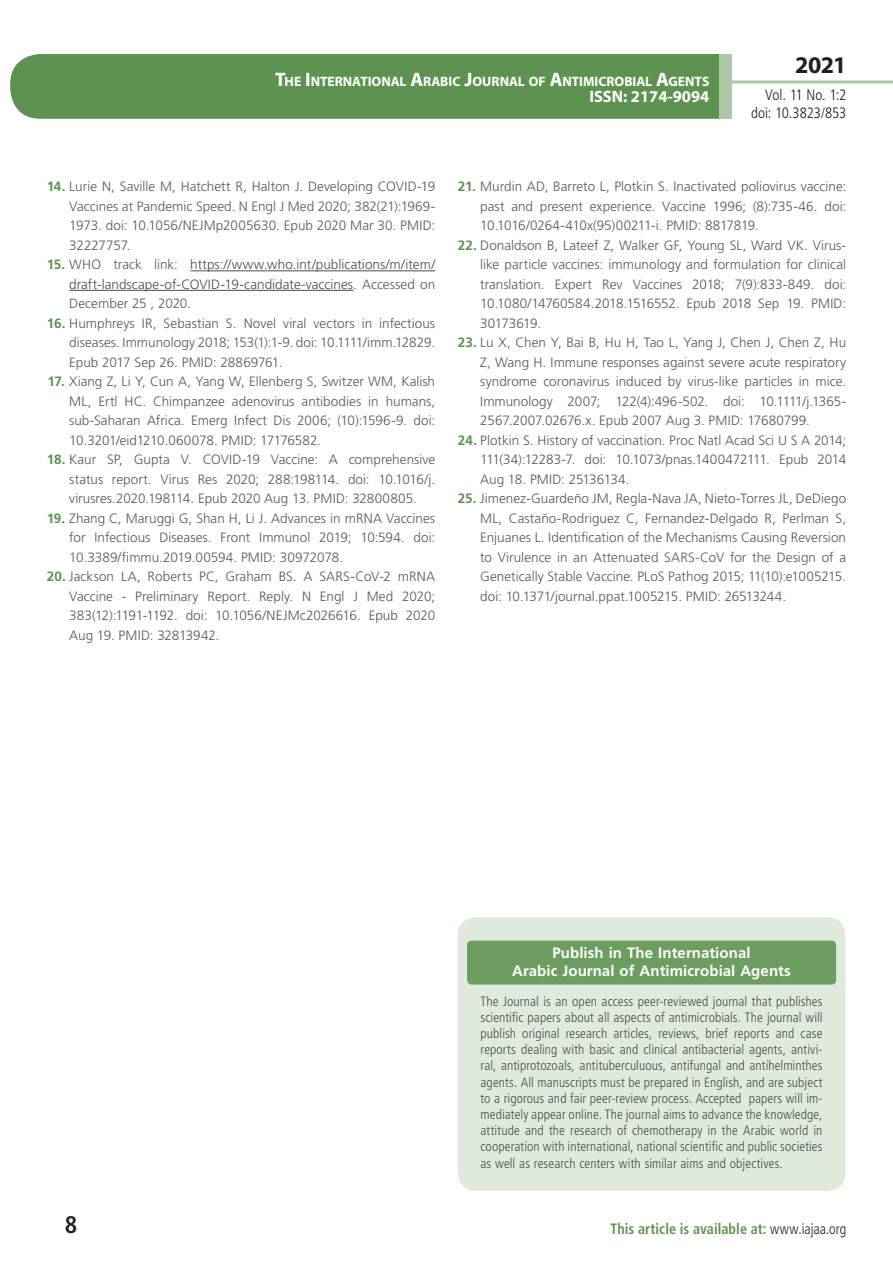
<style>
.page{position:relative;width:893px;height:1263px;background:#fff}
.page>*{position:absolute;margin:0;border:0;box-sizing:border-box;transform-origin:0 0}
.t1{font:700 24px "Myriad Pro";color:#231f20}
.t2{font:700 condensed 24px "Frutiger LT Std";color:#231f20}
.t3{font:700 16.5px "Myriad Pro";color:#fff}
.t4{font:700 15px/18px "Frutiger LT Std";letter-spacing:.005em;color:#fff;text-align:center}
.t5{font:700 condensed 15px "Frutiger LT Std";letter-spacing:.005em;color:#5d9250;scale:.94 1}
.t6{font:300 condensed 15px/18px "Frutiger LT Std";letter-spacing:-.005em;color:#231f20;text-align:right}
.t7{font:700 13.65px "Myriad Pro";color:#fff}
.t8{font:300 13.5px/19.5px "Frutiger LT Std";letter-spacing:-.005em;color:#57585a;text-align:justify}
.t9{font:300 condensed 13.5px/16.2px "Frutiger LT Std";letter-spacing:.005em;color:#4b4c4d;text-align:justify}
.t10{font:300 13.5px/19.5px "Frutiger LT Std";color:#4b4c4d;text-align:justify}
.s1{font-size:19.5px}
.s2{font-weight:700;color:#5d9250}
.s3{color:#57585a}
.s4{font-weight:300;color:#231f20}
</style>
<div class="page">
<div style="left:10px;top:54px;width:775px;height:65px;background:#5d9250;border-radius:30px"></div>
<div style="left:732px;top:0;width:161px;height:157px;background:#fff"></div>
<hr style="left:730px;top:80px;width:163px;height:3px;background:#aec8a8">
<div style="left:719px;top:54px;width:13px;height:65px;background:#aec8a8"></div>
<hr style="left:190px;top:270px;width:245px;height:1px;background:#4b4c4d">
<hr style="left:69px;top:290px;width:284px;height:1px;background:#4b4c4d">
<div style="left:458px;top:917px;width:387px;height:274px;background:#dfe9dc;border-radius:18px"></div>
<div style="left:467px;top:940px;width:369px;height:44px;background:#6d9d61;border-radius:4px"></div>
<p class="t7" style="left:275px;top:72px;width:436px"><span class="s1">T</span>HE <span class="s1">I</span>NTERNATIONAL <span class="s1">A</span>RABIC <span class="s1">J</span>OURNAL OF <span class="s1">A</span>NTIMICROBIAL <span class="s1">A</span>GENTS</p>
<p class="t3" style="left:589px;top:86px;width:122px">ISSN: 2174-9094</p>
<h1 class="t1" style="left:795px;top:49px;width:53px">2021</h1>
<p class="t6" style="left:751px;top:86px;width:97px">Vol. 11 No. 1:2 doi: 10.3823/853</p>
<p class="t8" style="left:69px;top:177px;width:367px;text-indent:-23px"><span class="s2">14.</span> Lurie N, Saville M, Hatchett R, Halton J. Developing COVID-19<br>Vaccines at Pandemic Speed. N Engl J Med 2020; 382(21):1969- 1973. doi: 10.1056/NEJMp2005630. Epub 2020 Mar 30. PMID:<br>32227757.</p>
<p class="t10" style="left:69px;top:255px;width:367px;text-indent:-23px"><span class="s2">15.</span> <span class="s3">WHO track link:</span> https://www.who.int/publications/m/item/ draft-landscape-of-COVID-19-candidate-vaccines<span class="s3">. Accessed on December 25 , 2020.</span></p>
<p class="t8" style="left:69px;top:314px;width:367px;text-indent:-22px"><span class="s2">16.</span> Humphreys IR, Sebastian S. Novel viral vectors in infectious diseases. Immunology 2018; 153(1):1-9. doi: 10.1111/imm.12829.<br>Epub 2017 Sep 26. PMID: 28869761.</p>
<p class="t8" style="left:69px;top:372px;width:367px;text-indent:-22px"><span class="s2">17.</span> Xiang Z, Li Y, Cun A, Yang W, Ellenberg S, Switzer WM, Kalish ML, Ertl HC. Chimpanzee adenovirus antibodies in humans, sub-Saharan Africa. Emerg Infect Dis 2006; (10):1596-9. doi:<br>10.3201/eid1210.060078. PMID: 17176582.</p>
<p class="t8" style="left:69px;top:450px;width:367px;text-indent:-23px"><span class="s2">18.</span> Kaur SP, Gupta V. COVID-19 Vaccine: A comprehensive status report. Virus Res 2020; 288:198114. doi: 10.1016/j. virusres.2020.198114. Epub 2020 Aug 13. PMID: 32800805.</p>
<p class="t8" style="left:69px;top:509px;width:367px;text-indent:-22px"><span class="s2">19.</span> Zhang C, Maruggi G, Shan H, Li J. Advances in mRNA Vaccines for Infectious Diseases. Front Immunol 2019; 10:594. doi:<br>10.3389/fimmu.2019.00594. PMID: 30972078.</p>
<p class="t8" style="left:69px;top:567px;width:367px;text-indent:-23px"><span class="s2">20.</span> Jackson LA, Roberts PC, Graham BS. A SARS-CoV-2 mRNA Vaccine - Preliminary Report. Reply. N Engl J Med 2020; 383(12):1191-1192. doi: 10.1056/NEJMc2026616. Epub 2020<br>Aug 19. PMID: 32813942.</p>
<p class="t8" style="left:480px;top:177px;width:367px;text-indent:-23px"><span class="s2">21.</span> Murdin AD, Barreto L, Plotkin S. Inactivated poliovirus vaccine: past and present experience. Vaccine 1996; (8):735-46. doi:<br>10.1016/0264-410x(95)00211-i. PMID: 8817819.</p>
<p class="t8" style="left:480px;top:236px;width:367px;text-indent:-23px"><span class="s2">22.</span> Donaldson B, Lateef Z, Walker GF, Young SL, Ward VK. Virus&shy;like particle vaccines: immunology and formulation for clinical translation. Expert Rev Vaccines 2018; 7(9):833-849. doi:<br>10.1080/14760584.2018.1516552. Epub 2018 Sep 19. PMID:<br>30173619.</p>
<p class="t8" style="left:480px;top:333px;width:367px;text-indent:-22px"><span class="s2">23.</span> Lu X, Chen Y, Bai B, Hu H, Tao L, Yang J, Chen J, Chen Z, Hu Z, Wang H. Immune responses against severe acute respiratory syndrome coronavirus induced by virus-like particles in mice.<br>Immunology 2007; 122(4):496-502. doi: 10.1111/j.1365- 2567.2007.02676.x. Epub 2007 Aug 3. PMID: 17680799.</p>
<p class="t8" style="left:480px;top:431px;width:367px;text-indent:-22px"><span class="s2">24.</span> Plotkin S. History of vaccination. Proc Natl Acad Sci U S A 2014; 111(34):12283-7. doi: 10.1073/pnas.1400472111. Epub 2014<br>Aug 18. PMID: 25136134.</p>
<p class="t8" style="left:480px;top:489px;width:367px;text-indent:-23px"><span class="s2">25.</span> Jimenez-Guardeño JM, Regla-Nava JA, Nieto-Torres JL, DeDiego ML, Castaño-Rodriguez C, Fernandez-Delgado R, Perlman S, Enjuanes L. Identification of the Mechanisms Causing Reversion to Virulence in an Attenuated SARS-CoV for the Design of a Genetically Stable Vaccine. PLoS Pathog 2015; 11(10):e1005215. doi: 10.1371/journal.ppat.1005215. PMID: 26513244.</p>
<p class="t4" style="left:512px;top:944px;width:280px">Publish in The International<br>Arabic Journal of Antimicrobial Agents</p>
<p class="t9" style="left:481px;top:993px;width:344px">The Journal is an open access peer-reviewed journal that publishes scientific papers about all aspects of antimicrobials. The journal will publish original research articles, reviews, brief reports and case reports dealing with basic and clinical antibacterial agents, antivi&shy;ral, antiprotozoals, antituberculuous, antifungal and antihelminthes agents. All manuscripts must be prepared in English, and are subject to a rigorous and fair peer-review process. Accepted papers will im&shy;mediately appear online. The journal aims to advance the knowledge, attitude and the research of chemotherapy in the Arabic world in cooperation with international, national scientific and public societies as well as research centers with similar aims and objectives.</p>
<h1 class="t2" style="left:65px;top:1210px;width:14px">8</h1>
<p class="t5" style="left:610px;top:1219px;width:252px">This article is available at: <span class="s4">www.iajaa.org</span></p>
</div>
